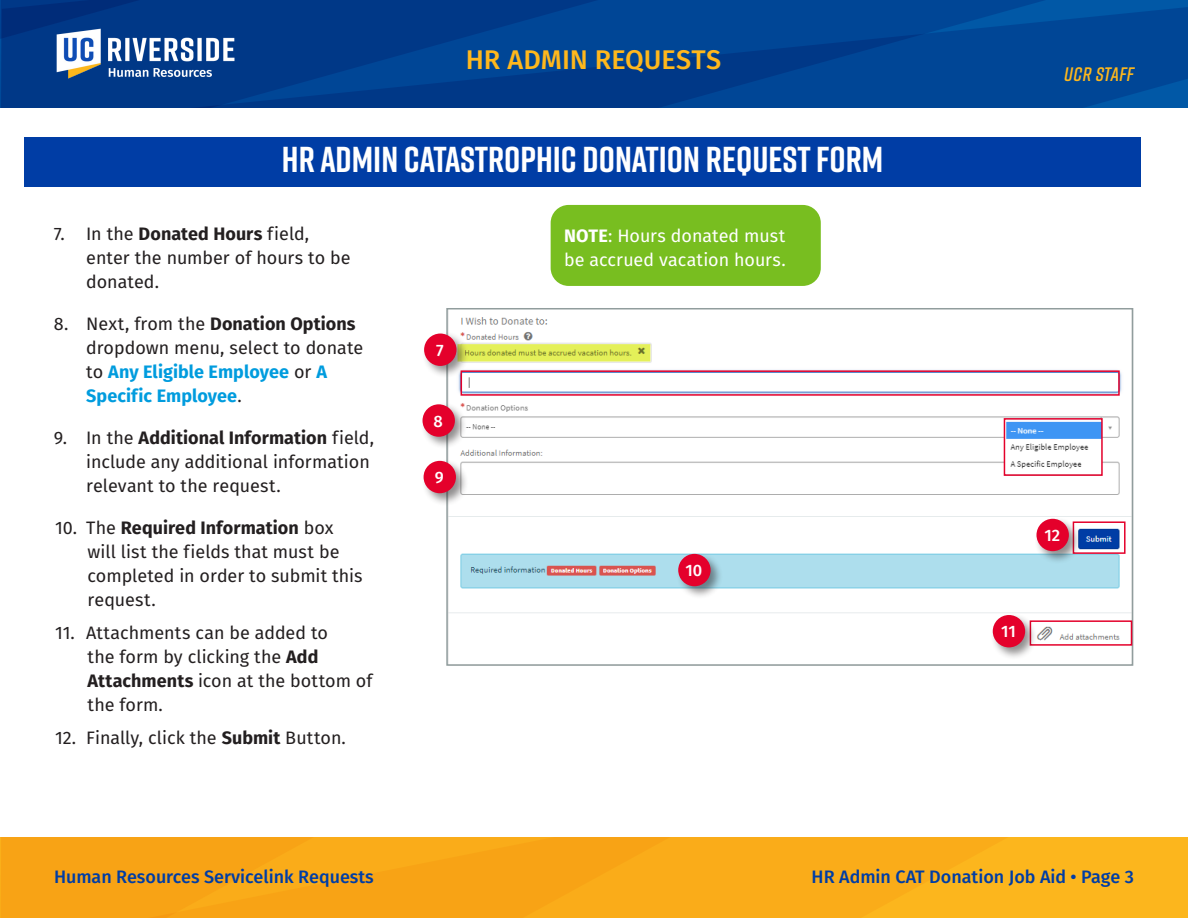
<style>
.page{position:relative;width:1188px;height:918px;background:#fff}
.page>*{position:absolute;margin:0;border:0;box-sizing:border-box;transform-origin:0 0}
.TOC_Level_1{font:700 36px "Rift";color:#fff}
.Title_2{font:500 27px "Fira Sans";color:#ffb81c}
.Page_Header_-_Section_Name{font:italic 600 19.5px "Rift";letter-spacing:.015em;color:#ffb81c}
.t1{font:18px/24px "Fira Sans";color:#231f20}
.t2{font:500 18px "Fira Sans";color:#003da5}
.Callout_Text{font:18px/24px "Fira Sans";color:#fff}
.Screenshot_Step_Numbers{font:500 16.5px "Fira Sans";color:#fff}
.s1{font-weight:700}
.s2{font-weight:700;color:#009cde}
</style>
<div class="page">
<svg style="left:0;top:0;width:1188px;height:108px;background:#00408f"></svg>
<img style="left:54px;top:27px;width:185px;height:54px">
<svg style="left:0;top:838px;width:1188px;height:80px;background:#f9aa18"></svg>
<img style="left:449px;top:317px;width:681px;height:324px">
<div style="left:446px;top:308px;width:687px;height:358px;border:2px solid #919d9d"></div>
<div style="left:25px;top:137px;width:1116px;height:49px;background:#003da5"></div>
<div style="left:1030px;top:620px;width:102px;height:26px;border:2px solid #e4002b"></div>
<div style="left:1073px;top:521px;width:53px;height:33px;border:2px solid #e4002b"></div>
<div style="left:420px;top:402px;width:47px;height:47px;background:#231f20;opacity:.5"></div>
<div style="left:423px;top:404px;width:32px;height:33px;background:#e4002b;border-radius:50%"></div>
<div style="left:421px;top:459px;width:48px;height:47px;background:#231f20;opacity:.5"></div>
<div style="left:424px;top:461px;width:32px;height:32px;background:#e4002b;border-radius:50%"></div>
<div style="left:676px;top:552px;width:47px;height:47px;background:#231f20;opacity:.5"></div>
<div style="left:678px;top:554px;width:33px;height:32px;background:#e4002b;border-radius:50%"></div>
<div style="left:991px;top:613px;width:47px;height:47px;background:#231f20;opacity:.5"></div>
<div style="left:993px;top:615px;width:32px;height:32px;background:#e4002b;border-radius:50%"></div>
<div style="left:1035px;top:517px;width:46px;height:47px;background:#231f20;opacity:.5"></div>
<div style="left:1036px;top:519px;width:33px;height:32px;background:#e4002b;border-radius:50%"></div>
<div style="left:422px;top:331px;width:47px;height:47px;background:#231f20;opacity:.5"></div>
<div style="left:424px;top:334px;width:33px;height:32px;background:#e4002b;border-radius:50%"></div>
<div style="left:551px;top:205px;width:270px;height:81px;background:#78be20;border-radius:18px"></div>
<img style="left:1007px;top:421px;width:93px;height:52px">
<div style="left:1004px;top:418px;width:99px;height:58px;border:2px solid #e4002b"></div>
<div style="left:461px;top:370px;width:659px;height:26px;border:2px solid #e4002b"></div>
<p class="Title_2" style="left:466px;top:38px;width:257px">HR ADMIN REQUESTS</p>
<p class="TOC_Level_1" style="left:282px;top:133px;width:603px">HR ADMIN CATASTROPHIC DONATION REQUEST FORM</p>
<p class="t1" style="left:86px;top:221px;width:266px;text-indent:-32px">7. In the <span class="s1">Donated Hours</span> field, enter the number of hours to be donated.</p>
<p class="t1" style="left:86px;top:311px;width:279px;text-indent:-32px">8. Next, from the <span class="s1">Donation Options </span>dropdown menu, select to donate to <span class="s2">Any Eligible Employee</span> or <span class="s2">A<br>Specific Employee</span>.</p>
<p class="t1" style="left:86px;top:425px;width:289px;text-indent:-32px">9. In the <span class="s1">Additional Information</span> field, include any additional information relevant to the request.</p>
<p class="t1" style="left:88px;top:515px;width:277px;text-indent:-32px">10. The <span class="s1">Required Information</span> box will list the fields that must be completed in order to submit this request.</p>
<p class="t1" style="left:88px;top:620px;width:287px;text-indent:-32px">11. Attachments can be added to<br>the form by clicking the <span class="s1">Add<br>Attachments</span> icon at the bottom of the form.</p>
<p class="t1" style="left:55px;top:725px;width:292px">12. Finally, click the <span class="s1">Submit</span> Button.</p>
<p class="Screenshot_Step_Numbers" style="left:436px;top:337px;width:9px">7</p>
<p class="Screenshot_Step_Numbers" style="left:434px;top:408px;width:11px">8</p>
<p class="Screenshot_Step_Numbers" style="left:435px;top:464px;width:10px">9</p>
<p class="Callout_Text" style="left:564px;top:223px;width:223px"><span class="s1">NOTE</span>: Hours donated must be accrued vacation hours.</p>
<p class="Screenshot_Step_Numbers" style="left:686px;top:557px;width:18px">10</p>
<p class="Page_Header_-_Section_Name" style="left:1064px;top:60px;width:71px">UCR staff</p>
<p class="Screenshot_Step_Numbers" style="left:1044px;top:522px;width:17px">12</p>
<p class="Screenshot_Step_Numbers" style="left:1001px;top:618px;width:16px">11</p>
<p class="t2" style="left:54px;top:862px;width:321px">Human Resources Servicelink Requests</p>
<p class="t2" style="left:812px;top:862px;width:324px">HR Admin CAT Donation Job Aid • Page 3</p>
</div>
